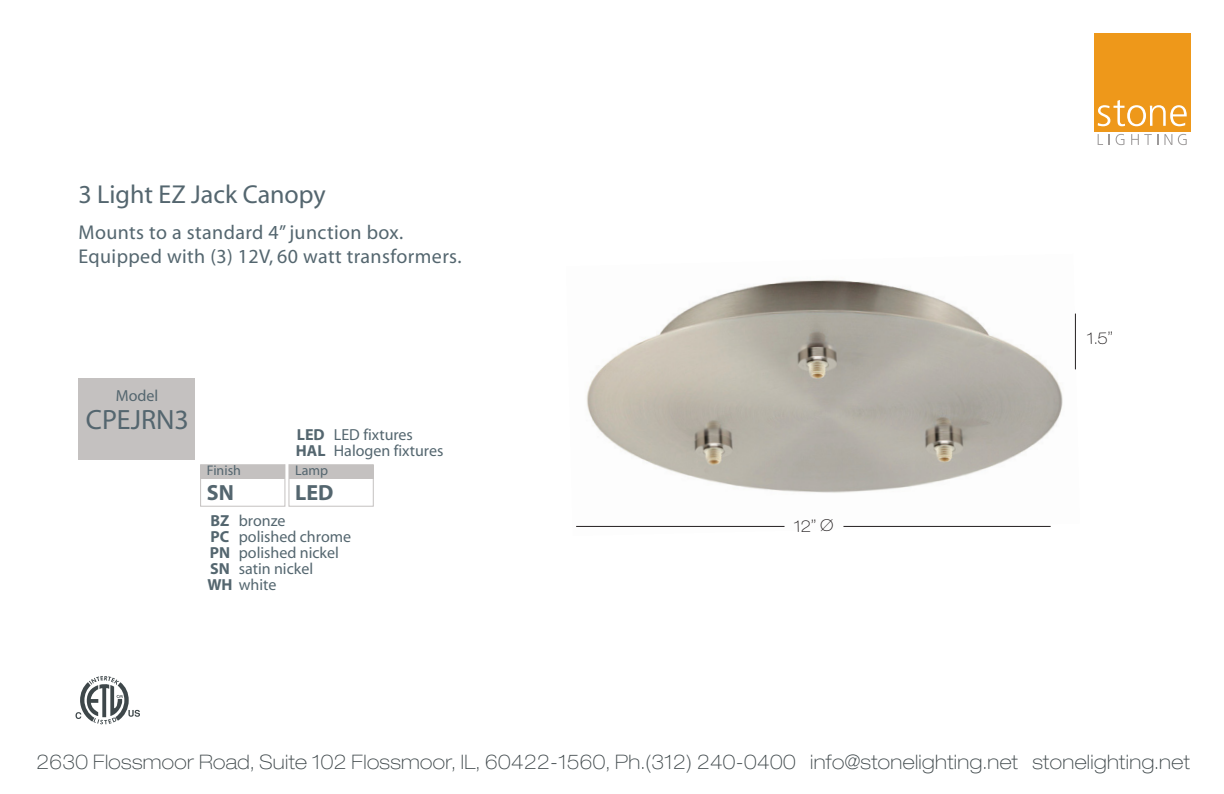
<style>
.page{position:relative;width:1224px;height:794px;background:#fff}
.page>*{position:absolute;margin:0;border:0;box-sizing:border-box;transform-origin:0 0}
.t1{font:28px "Myriad";color:#54666f}
.t2{font:26px "Myriad";color:#54666f}
.t3{font:700 22px "Myriad";color:#54666f}
.t4{font:100 expanded 20px "Helvetica Neue LT Std";letter-spacing:.02em;color:#3e474a}
.t5{font:20px/24px "Myriad";letter-spacing:.02em;color:#54666f}
.t6{font:16px/16px "Myriad";color:#54666f}
.t7{font:700 16px/16px "Myriad";color:#54666f}
.t8{font:100 expanded 16px "Helvetica Neue LT Std";color:#231f20}
.t9{font:14px "Myriad";color:#54666f}
.s1{font-weight:400}
</style>
<div class="page">
<svg style="left:1098px;top:134px;width:5px;height:11px"></svg>
<svg style="left:1116px;top:134px;width:8px;height:11px"></svg>
<svg style="left:1131px;top:134px;width:27px;height:11px"></svg>
<svg style="left:1164px;top:134px;width:8px;height:11px"></svg>
<svg style="left:1178px;top:134px;width:9px;height:11px"></svg>
<div style="left:1095px;top:33px;width:96px;height:98px;background:#ee981a"></div>
<svg style="left:1098px;top:100px;width:89px;height:26px"></svg>
<svg style="left:76px;top:676px;width:64px;height:48px"></svg>
<div style="left:200px;top:464px;width:85px;height:43px;border:1px solid #c4c1c0"></div>
<div style="left:288px;top:464px;width:86px;height:43px;border:1px solid #c4c1c0"></div>
<div style="left:289px;top:465px;width:84px;height:14px;background:#c4c1c0"></div>
<div style="left:201px;top:465px;width:84px;height:14px;background:#c4c1c0"></div>
<div style="left:78px;top:378px;width:117px;height:81px;background:#c4c1c0"></div>
<img style="left:576px;top:279px;width:500px;height:247px">
<hr style="left:1075px;top:313px;width:1px;height:56px;background:#231f20">
<hr style="left:576px;top:526px;width:209px;height:1px;background:#231f20">
<hr style="left:843px;top:526px;width:208px;height:1px;background:#231f20">
<h2 class="t2" style="left:78px;top:181px;width:249px">3 Light EZ Jack Canopy</h2>
<p class="t5" style="left:78px;top:221px;width:385px">Mounts to a standard 4” junction box.<br>Equipped with (3) 12V, 60 watt transformers.</p>
<p class="t6" style="left:116px;top:388px;width:44px">Model</p>
<h1 class="t1" style="left:86px;top:405px;width:105px">CPEJRN3</h1>
<p class="t7" style="left:296px;top:427px;width:31px">LED<br>HAL</p>
<p class="t6" style="left:334px;top:428px;width:111px">LED fixtures<br>Halogen fixtures</p>
<p class="t3" style="left:295px;top:481px;width:40px">LED</p>
<p class="t9" style="left:207px;top:464px;width:36px">Finish</p>
<p class="t9" style="left:295px;top:464px;width:34px">Lamp</p>
<p class="t3" style="left:207px;top:481px;width:29px">SN</p>
<p class="t7" style="left:207px;top:513px;width:70px">BZ<br>PC<br>PN<br>SN<br>WH <span class="s1">white</span></p>
<p class="t6" style="left:239px;top:513px;width:114px">bronze<br>polished chrome polished nickel satin nickel</p>
<p class="t8" style="left:794px;top:516px;width:41px;rotate:-1deg">12” Ø</p>
<p class="t8" style="left:1087px;top:329px;width:28px;rotate:-1deg">1.5”</p>
<p class="t4" style="left:37px;top:749px;width:1155px">2630 Flossmoor Road, Suite 102 Flossmoor, IL, 60422-1560, Ph.(312) 240-0400 info@stonelighting.net stonelighting.net</p>
</div>
